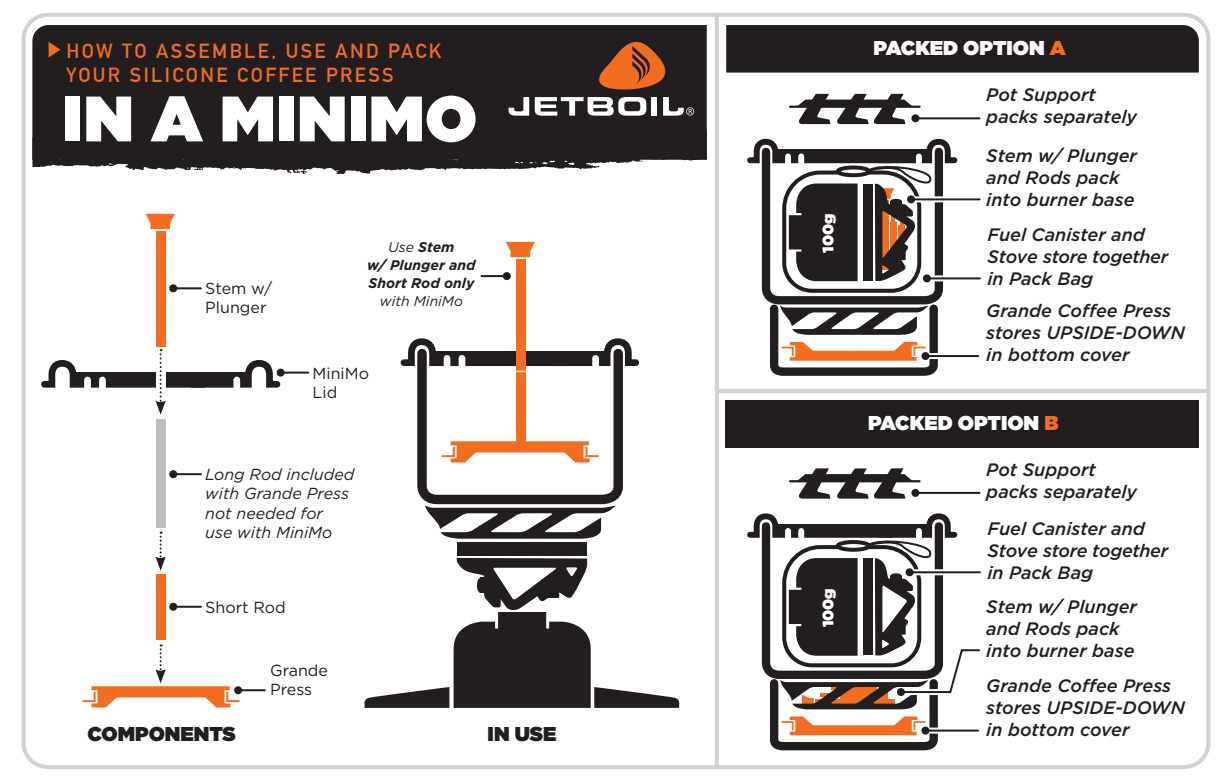
<style>
.page{position:relative;width:1228px;height:783px;background:#fff}
.page>*{position:absolute;margin:0;border:0;box-sizing:border-box;transform-origin:0 0}
.t1{font:900 64px "Gotham";letter-spacing:.01em;color:#fff}
.t2{font:700 20px/24.2px "DIN Alternate";letter-spacing:.12em;color:#f36d21}
.t3{font:900 20px "Gotham";color:#fff}
.t4{font:900 20px "Gotham";color:#221e1f}
.t5{font:italic 500 18px/22px "Gotham";color:#221e1f}
.t6{font:italic 16px/19.2px "Gotham";color:#221e1f}
.t7{font:16px/19.2px "Gotham";color:#221e1f}
.t8{font:900 15.2px "Gotham";color:#fff}
.t9{font:italic 700 14px/18px "Gotham";color:#221e1f;text-align:center}
.t10{font:italic 14px "Gotham";color:#221e1f}
.s1{font-weight:400}
.s2{color:#f36d21}
</style>
<div class="page">
<svg style="left:32px;top:160px;width:662px;height:14px"></svg>
<div style="left:32px;top:25px;width:674px;height:135px;background:#221e1f"></div>
<div style="left:725px;top:400px;width:473px;height:48px;background:#221e1f"></div>
<div style="left:726px;top:25px;width:472px;height:48px;background:#221e1f"></div>
<div style="left:22px;top:13px;width:1188px;height:756px;border:4px solid #d1d2d4;border-radius:24px"></div>
<svg style="left:49px;top:42px;width:11px;height:16px"></svg>
<svg style="left:663px;top:97px;width:31px;height:19px"></svg>
<div style="left:651px;top:97px;width:6px;height:19px;background:#fff"></div>
<svg style="left:508px;top:97px;width:138px;height:19px"></svg>
<svg style="left:584px;top:30px;width:91px;height:61px;background:#6c3a1f"></svg>
<svg style="left:714px;top:13px;width:4px;height:756px;fill:#d1d2d4"></svg>
<hr style="left:715px;top:389px;width:492px;height:4px;background:#d1d2d4">
<svg style="left:505px;top:242px;width:30px;height:15px"></svg>
<div style="left:516px;top:259px;width:9px;height:189px;background:#f36d21"></div>
<svg style="left:400px;top:335px;width:240px;height:204px"></svg>
<div style="left:457px;top:542px;width:129px;height:14px;background:#221e1f"></div>
<svg style="left:364px;top:558px;width:316px;height:150px"></svg>
<div style="left:480px;top:578px;width:9px;height:15px;background:#221e1f"></div>
<svg style="left:145px;top:214px;width:30px;height:15px"></svg>
<div style="left:156px;top:231px;width:9px;height:115px;background:#f36d21"></div>
<div style="left:156px;top:574px;width:9px;height:66px;background:#f36d21"></div>
<hr style="left:173px;top:287px;width:28px;height:2px;background:#221e1f">
<div style="left:169px;top:284px;width:8px;height:8px;background:#221e1f;border-radius:50%"></div>
<hr style="left:173px;top:606px;width:28px;height:2px;background:#221e1f">
<div style="left:169px;top:603px;width:8px;height:8px;background:#221e1f;border-radius:50%"></div>
<div style="left:156px;top:420px;width:9px;height:108px;background:#bbbdbf"></div>
<hr style="left:173px;top:473px;width:28px;height:2px;background:#221e1f">
<div style="left:169px;top:470px;width:8px;height:8px;background:#221e1f;border-radius:50%"></div>
<hr style="left:280px;top:371px;width:28px;height:2px;background:#221e1f">
<hr style="left:238px;top:689px;width:27px;height:2px;background:#221e1f">
<svg style="left:41px;top:349px;width:243px;height:66px"></svg>
<svg style="left:155px;top:532px;width:11px;height:38px"></svg>
<svg style="left:82px;top:644px;width:159px;height:64px"></svg>
<hr style="left:481px;top:275px;width:25px;height:2px;background:#221e1f">
<div style="left:502px;top:272px;width:8px;height:8px;background:#221e1f;border-radius:50%"></div>
<hr style="left:789px;top:106px;width:130px;height:2px;background:#221e1f">
<svg style="left:796px;top:93px;width:117px;height:32px"></svg>
<hr style="left:789px;top:480px;width:130px;height:2px;background:#221e1f">
<svg style="left:796px;top:468px;width:117px;height:31px"></svg>
<svg style="left:747px;top:138px;width:211px;height:238px"></svg>
<div style="left:890px;top:201px;width:11px;height:7px;background:#221e1f"></div>
<svg style="left:913px;top:196px;width:66px;height:6px"></svg>
<hr style="left:910px;top:198px;width:69px;height:2px;background:#221e1f">
<svg style="left:906px;top:195px;width:8px;height:8px"></svg>
<svg style="left:747px;top:513px;width:233px;height:238px"></svg>
<div style="left:896px;top:688px;width:8px;height:8px;background:#221e1f;border-radius:50%"></div>
<hr style="left:915px;top:117px;width:64px;height:2px;background:#221e1f">
<div style="left:911px;top:114px;width:8px;height:8px;background:#221e1f;border-radius:50%"></div>
<hr style="left:915px;top:492px;width:64px;height:2px;background:#221e1f">
<div style="left:911px;top:489px;width:8px;height:8px;background:#221e1f;border-radius:50%"></div>
<svg style="left:928px;top:353px;width:51px;height:6px"></svg>
<svg style="left:928px;top:727px;width:51px;height:6px"></svg>
<hr style="left:925px;top:355px;width:52px;height:2px;background:#221e1f">
<div style="left:921px;top:352px;width:8px;height:8px;background:#221e1f;border-radius:50%"></div>
<hr style="left:925px;top:729px;width:52px;height:2px;background:#221e1f">
<div style="left:921px;top:726px;width:8px;height:8px;background:#221e1f;border-radius:50%"></div>
<svg style="left:935px;top:275px;width:46px;height:6px"></svg>
<svg style="left:914px;top:569px;width:67px;height:6px"></svg>
<hr style="left:926px;top:277px;width:53px;height:2px;background:#221e1f">
<svg style="left:922px;top:274px;width:8px;height:8px"></svg>
<hr style="left:909px;top:571px;width:70px;height:2px;background:#221e1f">
<div style="left:905px;top:568px;width:8px;height:8px;background:#221e1f;border-radius:50%"></div>
<p class="t2" style="left:66px;top:39px;width:376px">HOW TO ASSEMBLE, USE AND PACK<br>YOUR SILICONE COFFEE PRESS</p>
<h1 class="t1" style="left:63px;top:90px;width:416px">IN A MINIMO</h1>
<p class="t7" style="left:205px;top:280px;width:68px">Stem w/<br>Plunger</p>
<p class="t9" style="left:367px;top:238px;width:110px"><span class="s1">Use</span> Stem<br>w/ Plunger and<br>Short Rod only</p>
<p class="t10" style="left:380px;top:294px;width:85px">with MiniMo</p>
<p class="t7" style="left:312px;top:364px;width:58px">MiniMo<br>Lid</p>
<p class="t6" style="left:205px;top:466px;width:150px">Long Rod included with Grande Press not needed for<br>use with MiniMo</p>
<p class="t7" style="left:205px;top:598px;width:82px">Short Rod</p>
<p class="t4" style="left:87px;top:725px;width:150px">COMPONENTS</p>
<p class="t7" style="left:270px;top:661px;width:59px">Grande<br>Press</p>
<p class="t4" style="left:487px;top:725px;width:70px">IN USE</p>
<p class="t3" style="left:873px;top:39px;width:194px">PACKED OPTION <span class="s2">A</span></p>
<p class="t5" style="left:986px;top:85px;width:152px">Pot Support packs separately</p>
<p class="t8" style="left:821px;top:253px;width:40px;rotate:-90deg">100g</p>
<p class="t5" style="left:986px;top:146px;width:152px">Stem w/ Plunger and Rods pack into burner base</p>
<p class="t5" style="left:987px;top:225px;width:182px">Fuel Canister and<br>Stove store together in Pack Bag</p>
<p class="t5" style="left:986px;top:301px;width:200px">Grande Coffee Press stores UPSIDE-DOWN in bottom cover</p>
<p class="t3" style="left:867px;top:414px;width:192px">PACKED OPTION <span class="s2">B</span></p>
<p class="t5" style="left:986px;top:459px;width:152px">Pot Support packs separately</p>
<p class="t5" style="left:987px;top:518px;width:182px">Fuel Canister and<br>Stove store together in Pack Bag</p>
<p class="t8" style="left:821px;top:627px;width:40px;rotate:-90deg">100g</p>
<p class="t5" style="left:986px;top:596px;width:152px">Stem w/ Plunger and Rods pack into burner base</p>
<p class="t5" style="left:986px;top:675px;width:200px">Grande Coffee Press stores UPSIDE-DOWN in bottom cover</p>
</div>
